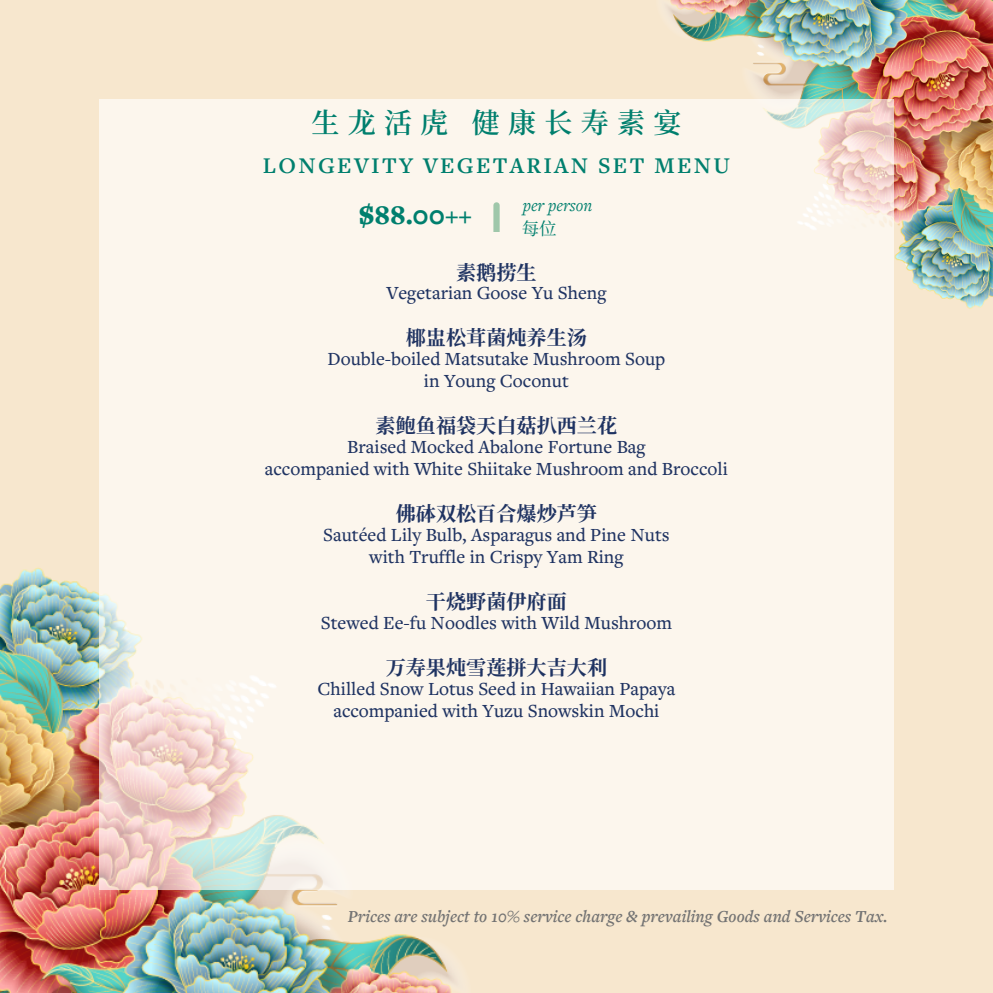
<style>
.page{position:relative;width:993px;height:993px;background:#fff}
.page>*{position:absolute;margin:0;border:0;box-sizing:border-box;transform-origin:0 0}
.t1{font:600 28px "Noto Serif SC";letter-spacing:.295em;color:#007f6e}
.t2{font:900 28px "Freight Text Pro";color:#007f6e}
.t3{font:600 23.28px "Freight Text Pro";letter-spacing:.1em;color:#007f6e}
.t4{font:700 20.12px "Noto Serif SC";color:#1f3362}
.t5{font:500 19.25px "Freight Text Pro";color:#1f3362}
.t6{font:italic 600 17.5px "Freight Text Pro";color:#737373}
.t7{font:italic 17.5px "Freight Text Pro";color:#007f6e}
.t8{font:17.5px "Noto Serif SC";color:#007f6e}
</style>
<div class="page">
<div style="left:0;top:0;width:992px;height:992px;background:#f7e7ce"></div>
<img style="left:668px;top:0;width:324px;height:325px">
<img style="left:0;top:567px;width:487px;height:425px">
<div style="left:99px;top:99px;width:794px;height:790px;background:#fcf6ed"></div>
<svg style="left:493px;top:202px;width:6px;height:29px"></svg>
<p class="t1" style="left:311px;top:100px;width:371px">生龙活虎 健康长寿素宴</p>
<p class="t3" style="left:263px;top:156px;width:468px">LONGEVITY VEGETARIAN SET MENU</p>
<p class="t2" style="left:358px;top:203px;width:115px">$88.00++</p>
<p class="t7" style="left:522px;top:198px;width:71px">per person</p>
<p class="t8" style="left:521px;top:215px;width:36px">每位</p>
<p class="t4" style="left:456px;top:256px;width:81px">素鹅捞生</p>
<p class="t5" style="left:386px;top:285px;width:221px">Vegetarian Goose Yu Sheng</p>
<p class="t4" style="left:405px;top:322px;width:183px">椰盅松茸菌炖养生汤</p>
<p class="t5" style="left:327px;top:351px;width:339px">Double-boiled Matsutake Mushroom Soup</p>
<p class="t5" style="left:424px;top:373px;width:146px">in Young Coconut</p>
<p class="t4" style="left:375px;top:410px;width:243px">素鲍鱼福袋天白菇扒西兰花</p>
<p class="t5" style="left:347px;top:439px;width:300px">Braised Mocked Abalone Fortune Bag</p>
<p class="t5" style="left:265px;top:461px;width:464px">accompanied with White Shiitake Mushroom and Broccoli</p>
<p class="t4" style="left:395px;top:498px;width:203px">佛砵双松百合爆炒芦笋</p>
<p class="t5" style="left:323px;top:527px;width:348px">Sautéed Lily Bulb, Asparagus and Pine Nuts</p>
<p class="t5" style="left:369px;top:549px;width:256px">with Truffle in Crispy Yam Ring</p>
<p class="t4" style="left:426px;top:586px;width:141px">干烧野菌伊府面</p>
<p class="t5" style="left:321px;top:615px;width:352px">Stewed Ee-fu Noodles with Wild Mushroom</p>
<p class="t4" style="left:385px;top:651px;width:223px">万寿果炖雪莲拼大吉大利</p>
<p class="t5" style="left:317px;top:680px;width:359px">Chilled Snow Lotus Seed in Hawaiian Papaya</p>
<p class="t5" style="left:333px;top:703px;width:327px">accompanied with Yuzu Snowskin Mochi</p>
<p class="t6" style="left:348px;top:909px;width:541px">Prices are subject to 10% service charge &amp; prevailing Goods and Services Tax.</p>
</div>
